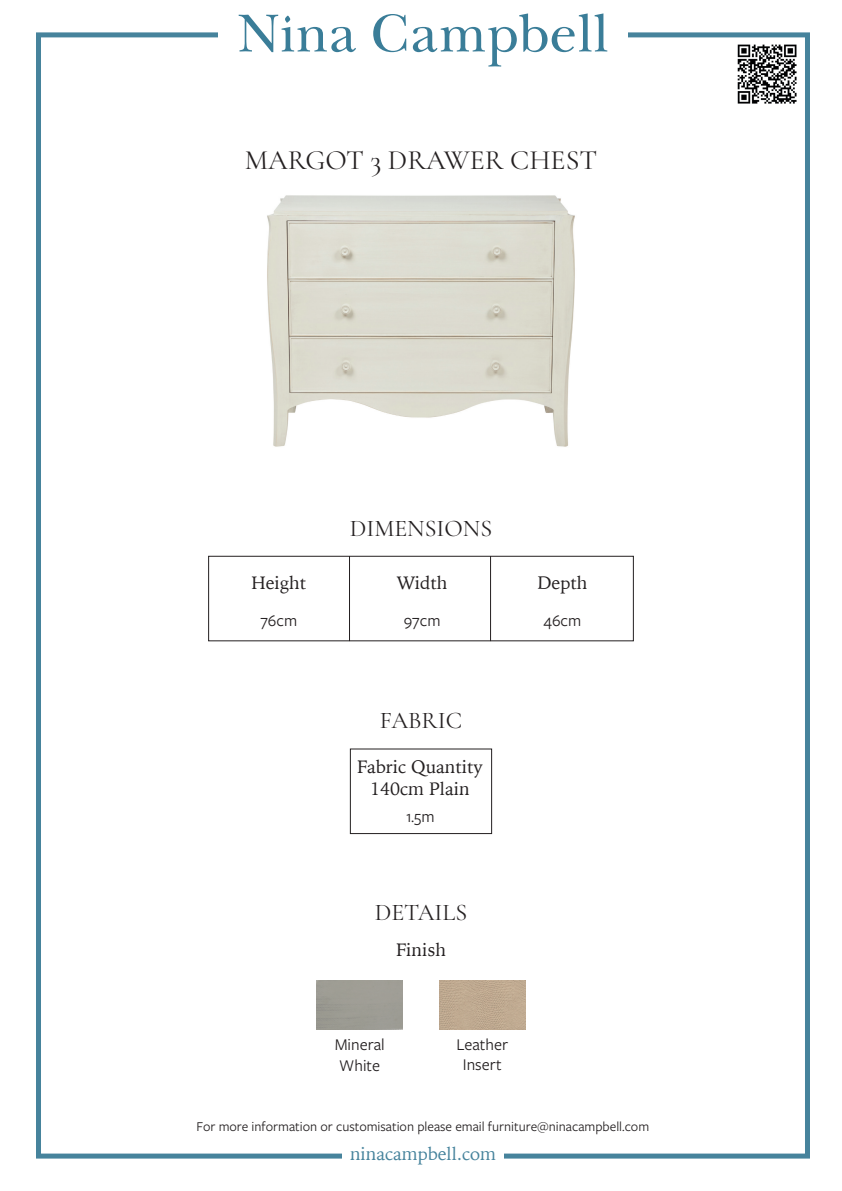
<style>
.page{position:relative;width:842px;height:1191px;background:#fff}
.page>*{position:absolute;margin:0;border:0;box-sizing:border-box;transform-origin:0 0}
.t1{font:28px "Cormorant Garamond";color:#231f20}
.t2{font:24px "Cormorant Garamond";color:#231f20}
.t3{font:18px/21.6px "Iowan Old Style";color:#231f20;text-align:center}
.t4{font:18px "Iowan Old Style";color:#46839c}
.t5{font:17px/20.4px "Freight Sans Pro";color:#231f20}
.t6{font:14px "Freight Sans Pro";color:#231f20}
</style>
<div class="page">
<div style="left:36px;top:32px;width:774px;height:1126px;border:5px solid #46839c"></div>
<img style="left:737px;top:44px;width:59px;height:59px">
<div style="left:342px;top:1144px;width:162px;height:27px;background:#fff"></div>
<div style="left:218px;top:13px;width:410px;height:60px;background:#fff"></div>
<svg style="left:238px;top:13px;width:370px;height:54px"></svg>
<div style="left:208px;top:556px;width:426px;height:85px;border:1px solid #231f20"></div>
<hr style="left:349px;top:556px;width:1px;height:85px;background:#231f20">
<hr style="left:490px;top:556px;width:1px;height:85px;background:#231f20">
<img style="left:267px;top:195px;width:308px;height:252px">
<div style="left:350px;top:748px;width:142px;height:86px;border:1px solid #231f20"></div>
<img style="left:439px;top:980px;width:86px;height:49px">
<h1 class="t1" style="left:245px;top:143px;width:354px">MARGOT 3 DRAWER CHEST</h1>
<p class="t3" style="left:251px;top:571px;width:56px">Height</p>
<p class="t5" style="left:260px;top:610px;width:38px">76cm</p>
<h2 class="t2" style="left:350px;top:513px;width:144px">DIMENSIONS</h2>
<p class="t3" style="left:397px;top:571px;width:52px">Width</p>
<p class="t5" style="left:404px;top:610px;width:38px">97cm</p>
<p class="t3" style="left:537px;top:571px;width:51px">Depth</p>
<p class="t5" style="left:543px;top:610px;width:39px">46cm</p>
<h2 class="t2" style="left:380px;top:705px;width:84px">FABRIC</h2>
<p class="t3" style="left:357px;top:755px;width:127px">Fabric Quantity<br>140cm Plain</p>
<p class="t5" style="left:406px;top:805px;width:30px">1.5m</p>
<h2 class="t2" style="left:375px;top:898px;width:94px">DETAILS</h2>
<p class="t3" style="left:396px;top:938px;width:51px">Finish</p>
<p class="t5" style="left:335px;top:1033px;width:51px">Mineral<br>White</p>
<p class="t5" style="left:456px;top:1033px;width:53px;text-align:center">Leather<br>Insert</p>
<p class="t6" style="left:196px;top:1117px;width:454px">For more information or customisation please email furniture@ninacampbell.com</p>
<p class="t4" style="left:350px;top:1137px;width:147px">ninacampbell.com</p>
</div>
